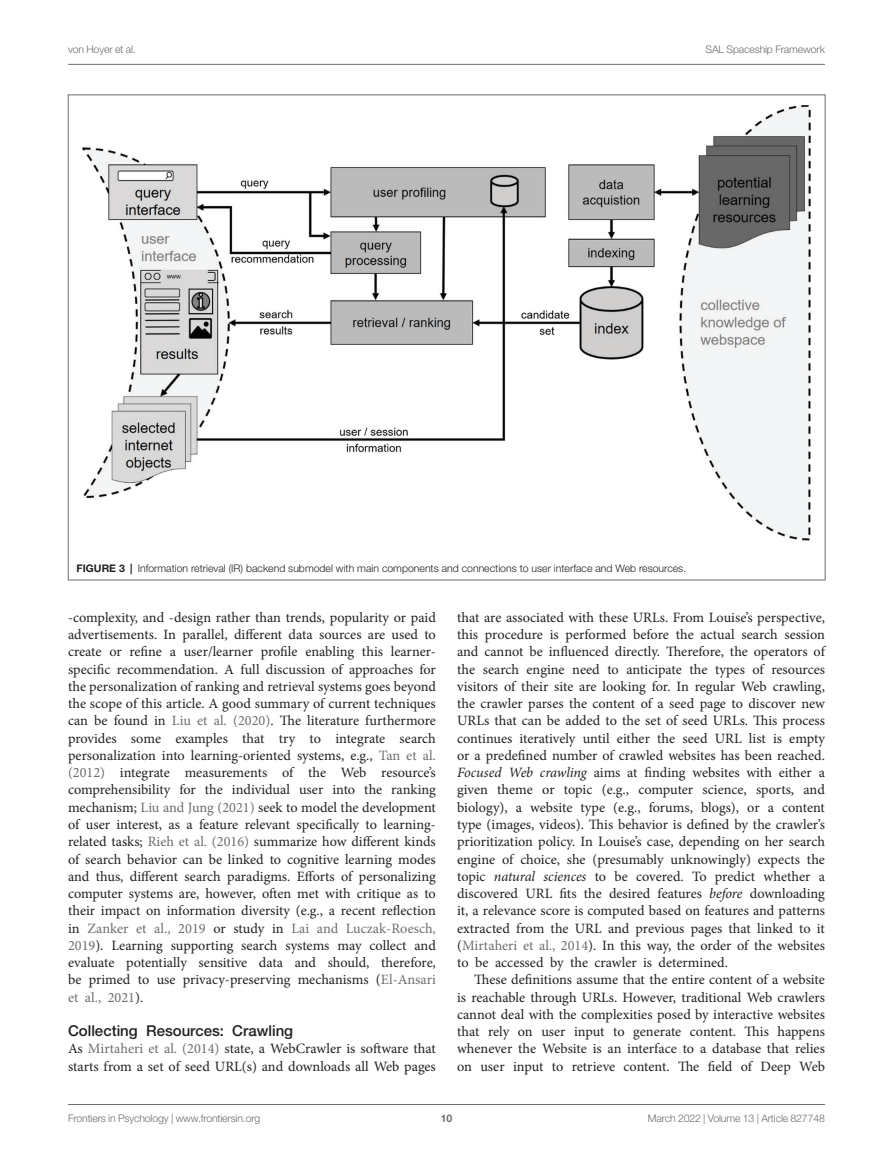
<style>
.page{position:relative;width:893px;height:1170px;background:#fff}
.page>*{position:absolute;margin:0;border:0;box-sizing:border-box;transform-origin:0 0}
.HEAD_3{font:500 15px "Helvetica Neue LT Std";color:#231f20}
.TEXT_FLUSH{font:14.25px/17.2px "Minion Pro";color:#231f20;text-align:justify}
.TEXT{font:14.25px/17.2px "Minion Pro";letter-spacing:-.005em;color:#231f20;text-align:justify}
.FIG_LEG{font:300 10.5px "Helvetica Neue LT Std";color:#231f20}
.t1{font:300 10.5px "Helvetica Neue LT Std";letter-spacing:-.015em;color:#6c6d70}
.t2{font:700 10.5px "Helvetica Neue LT Std";color:#6c6d70}
.s1{font-weight:700}
.s2{color:#6c6d70}
.s3{font-style:italic}
</style>
<div class="page">
<hr style="left:68px;top:64px;width:757px;height:1px;background:#6c6d70">
<hr style="left:68px;top:1104px;width:757px;height:1px;background:#6c6d70">
<img style="left:82px;top:105px;width:729px;height:436px">
<p class="t1" style="left:68px;top:42px;width:69px">von Hoyer et al.</p>
<p class="t1" style="left:706px;top:42px;width:121px">SAL Spaceship Framework</p>
<p class="FIG_LEG" style="left:77px;top:561px;width:611px"><span class="s1">FIGURE 3 |</span> Information retrieval (IR) backend submodel with main components and connections to user interface and Web resources.</p>
<p class="TEXT_FLUSH" style="left:68px;top:608px;width:369px">-complexity, and -design rather than trends, popularity or paid advertisements. In parallel, different data sources are used to create or refine a user/learner profile enabling this learner&shy;specific recommendation. A full discussion of approaches for the personalization of ranking and retrieval systems goes beyond the scope of this article. A good summary of current techniques can be found in <span class="s2">Liu et al. (2020)</span>. The literature furthermore provides some examples that try to integrate search personalization into learning-oriented systems, e.g., <span class="s2">Tan et al. (2012)</span> integrate measurements of the Web resource’s comprehensibility for the individual user into the ranking mechanism; <span class="s2">Liu and Jung (2021)</span> seek to model the development of user interest, as a feature relevant specifically to learning&shy;related tasks; <span class="s2">Rieh et al. (2016)</span> summarize how different kinds of search behavior can be linked to cognitive learning modes and thus, different search paradigms. Efforts of personalizing computer systems are, however, often met with critique as to their impact on information diversity (e.g., a recent reflection in <span class="s2">Zanker et al., 2019</span> or study in <span class="s2">Lai and Luczak-Roesch, 2019</span>). Learning supporting search systems may collect and evaluate potentially sensitive data and should, therefore, be primed to use privacy-preserving mechanisms (<span class="s2">El-Ansari et al., 2021</span>).</p>
<p class="HEAD_3" style="left:68px;top:1021px;width:227px">Collecting Resources: Crawling</p>
<p class="TEXT_FLUSH" style="left:68px;top:1040px;width:369px">As <span class="s2">Mirtaheri et al. (2014)</span> state, a WebCrawler is software that starts from a set of seed URL(s) and downloads all Web pages</p>
<p class="TEXT_FLUSH" style="left:457px;top:608px;width:369px">that are associated with these URLs. From Louise’s perspective, this procedure is performed before the actual search session and cannot be influenced directly. Therefore, the operators of the search engine need to anticipate the types of resources visitors of their site are looking for. In regular Web crawling, the crawler parses the content of a seed page to discover new URLs that can be added to the set of seed URLs. This process continues iteratively until either the seed URL list is empty or a predefined number of crawled websites has been reached.<br><span class="s3">Focused Web crawling</span> aims at finding websites with either a given theme or topic (e.g., computer science, sports, and biology), a website type (e.g., forums, blogs), or a content type (images, videos). This behavior is defined by the crawler’s prioritization policy. In Louise’s case, depending on her search engine of choice, she (presumably unknowingly) expects the topic <span class="s3">natural sciences</span> to be covered. To predict whether a discovered URL fits the desired features <span class="s3">before</span> downloading it, a relevance score is computed based on features and patterns extracted from the URL and previous pages that linked to it (<span class="s2">Mirtaheri et al., 2014</span>). In this way, the order of the websites to be accessed by the crawler is determined.</p>
<p class="TEXT" style="left:457px;top:971px;width:369px;text-indent:17px">These definitions assume that the entire content of a website is reachable through URLs. However, traditional Web crawlers cannot deal with the complexities posed by interactive websites that rely on user input to generate content. This happens whenever the Website is an interface to a database that relies on user input to retrieve content. The field of Deep Web</p>
<p class="t1" style="left:68px;top:1111px;width:194px">Frontiers in Psychology | www.frontiersin.org</p>
<p class="t2" style="left:441px;top:1111px;width:13px">10</p>
<p class="t1" style="left:648px;top:1111px;width:178px">March 2022 | Volume 13 | Article 827748</p>
</div>
